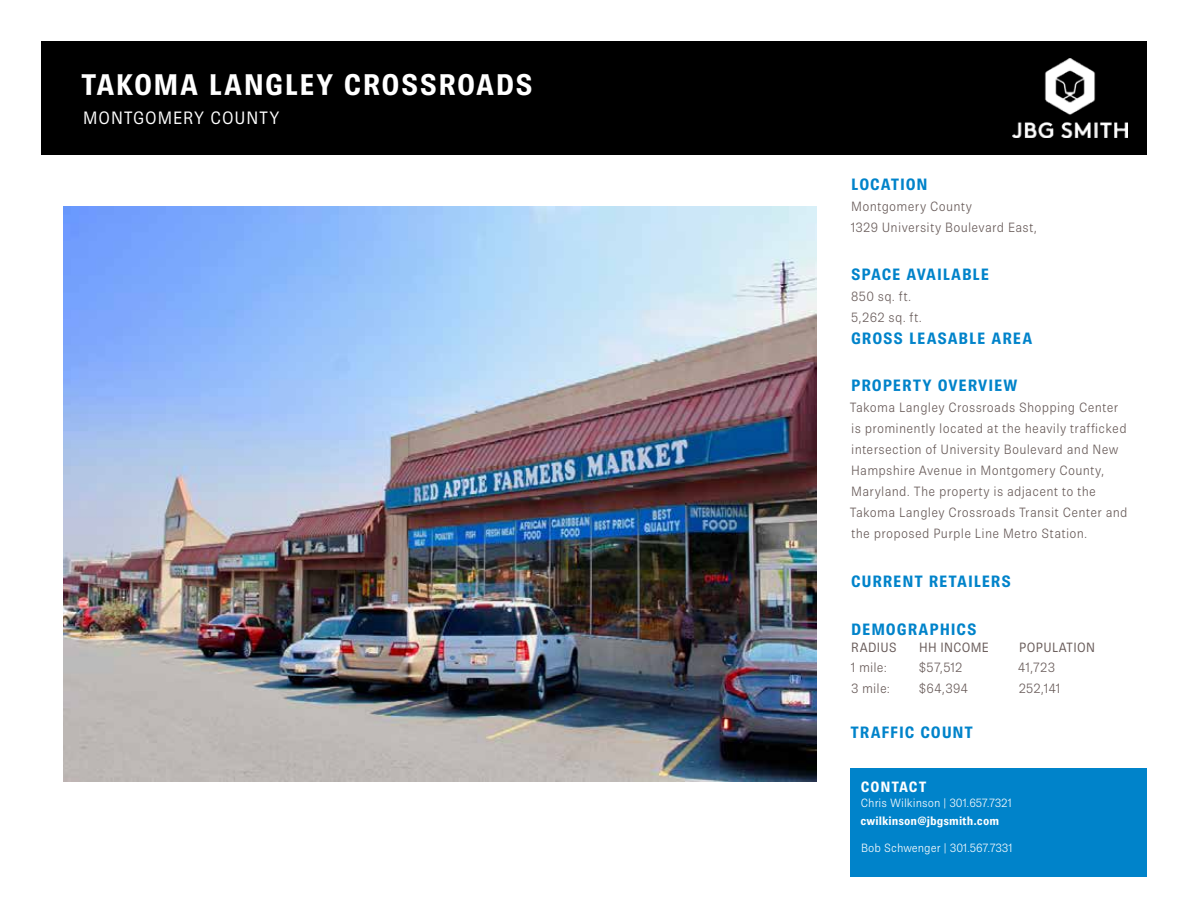
<style>
.page{position:relative;width:1188px;height:918px;background:#fff}
.page>*{position:absolute;margin:0;border:0;box-sizing:border-box;transform-origin:0 0}
.t1{font:700 30px "Brown Pro";letter-spacing:.045em;color:#fff}
.t2{font:18px "Brown Pro";letter-spacing:.05em;color:#fff}
.t3{font:700 16.5px "Brown Pro";letter-spacing:.05em;color:#0083ca}
.t4{font:700 15px "Brown Pro";letter-spacing:.055em;color:#fff}
.t5{font:300 13.5px/21px "Brown Pro";letter-spacing:.02em;color:#675a58}
.t6{font:13.5px "Brown Pro";letter-spacing:.02em;color:#675a58}
.t7{font:300 12px "Brown Pro";color:#fff}
.t8{font:700 12px "Brown Pro";color:#fff}
</style>
<div class="page">
<img style="left:63px;top:207px;width:753px;height:574px">
<div style="left:0;top:40px;width:1188px;height:115px;background:#000"></div>
<div style="left:850px;top:768px;width:298px;height:110px;background:#0083ca"></div>
<div style="left:1148px;top:0;width:40px;height:918px;background:#fff"></div>
<div style="left:0;top:0;width:40px;height:918px;background:#fff"></div>
<img style="left:1012px;top:58px;width:116px;height:79px">
<h1 class="t1" style="left:81px;top:69px;width:453px">TAKOMA LANGLEY CROSSROADS</h1>
<h2 class="t2" style="left:83px;top:108px;width:198px">MONTGOMERY COUNTY</h2>
<p class="t3" style="left:851px;top:175px;width:78px">LOCATION</p>
<p class="t5" style="left:851px;top:195px;width:188px">Montgomery County<br>1329 University Boulevard East,</p>
<p class="t3" style="left:851px;top:265px;width:140px">SPACE AVAILABLE</p>
<p class="t5" style="left:851px;top:285px;width:72px">850 sq. ft.<br>5,262 sq. ft.</p>
<p class="t3" style="left:851px;top:329px;width:183px">GROSS LEASABLE AREA</p>
<p class="t3" style="left:851px;top:376px;width:168px">PROPERTY OVERVIEW</p>
<p class="t5" style="left:850px;top:396px;width:279px">Takoma Langley Crossroads Shopping Center is prominently located at the heavily trafficked intersection of University Boulevard and New Hampshire Avenue in Montgomery County, Maryland. The property is adjacent to the Takoma Langley Crossroads Transit Center and the proposed Purple Line Metro Station.</p>
<p class="t3" style="left:851px;top:572px;width:161px">CURRENT RETAILERS</p>
<p class="t3" style="left:851px;top:621px;width:127px">DEMOGRAPHICS</p>
<p class="t6" style="left:851px;top:640px;width:47px">RADIUS</p>
<p class="t5" style="left:851px;top:657px;width:41px">1 mile:<br>3 mile:</p>
<p class="t6" style="left:919px;top:640px;width:71px">HH INCOME</p>
<p class="t5" style="left:919px;top:657px;width:51px">$57,512 $64,394</p>
<p class="t3" style="left:850px;top:724px;width:124px">TRAFFIC COUNT</p>
<p class="t6" style="left:1019px;top:640px;width:77px">POPULATION</p>
<p class="t5" style="left:1018px;top:657px;width:44px">41,723<br>252,141</p>
<p class="t4" style="left:861px;top:779px;width:67px">CONTACT</p>
<p class="t7" style="left:861px;top:797px;width:153px">Chris Wilkinson | 301.657.7321</p>
<p class="t8" style="left:861px;top:815px;width:140px">cwilkinson@jbgsmith.com</p>
<p class="t7" style="left:861px;top:842px;width:153px">Bob Schwenger | 301.567.7331</p>
</div>
